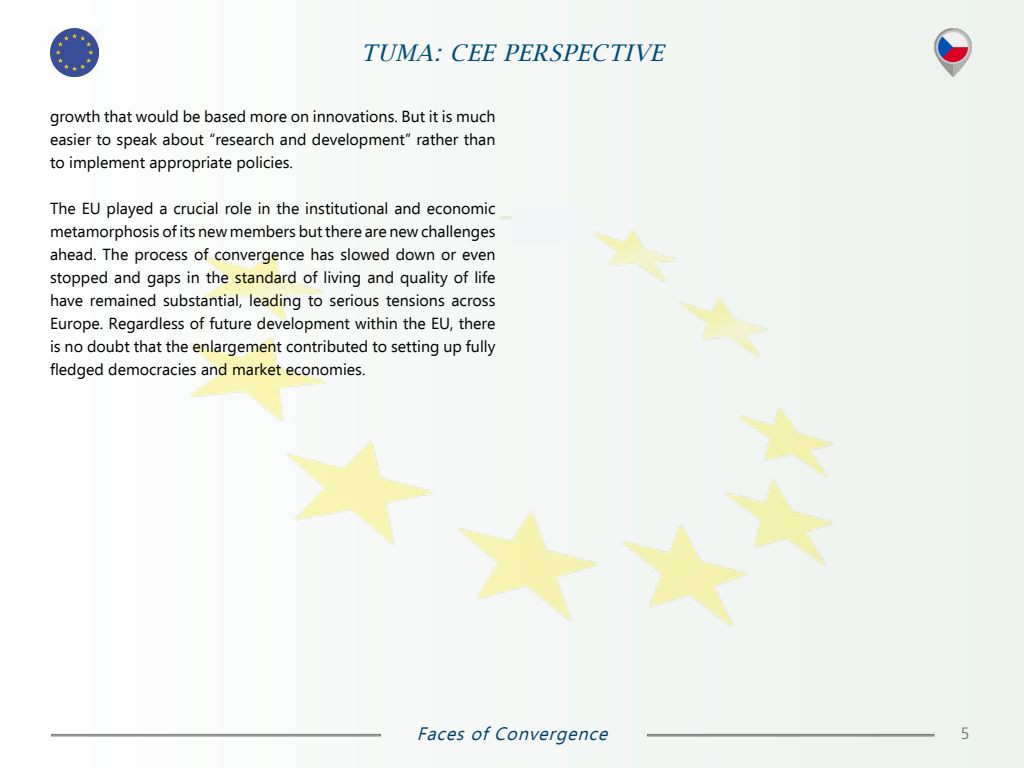
<style>
.page{position:relative;width:1024px;height:768px;background:#f4f8f5}
.page>*{position:absolute;margin:0;border:0;box-sizing:border-box;transform-origin:0 0}
.t1{font:italic 23px "Lucida Bright";color:#004d77}
.t2{font:italic 18px "Ebrima";color:#00416b}
.t3{font:16px/23px "Ebrima";color:#000;text-align:justify}
.t4{font:16px "Ebrima";color:#757779}
</style>
<div class="page">
<img style="left:191px;top:216px;width:642px;height:411px">
<img style="left:50px;top:28px;width:49px;height:48px">
<img style="left:934px;top:28px;width:38px;height:48px">
<div style="left:318px;top:206px;width:26px;height:23px;background:#f8fbf8"></div>
<div style="left:512px;top:207px;width:74px;height:35px;background:#f2f6f6"></div>
<h1 class="t1" style="left:361px;top:40px;width:311px">TUMA: CEE PERSPECTIVE</h1>
<p class="t3" style="left:50px;top:105px;width:447px">growth that would be based more on innovations. But it is much easier to speak about “research and development” rather than to implement appropriate policies.</p>
<p class="t3" style="left:50px;top:197px;width:447px">The EU played a crucial role in the institutional and economic metamorphosis of its new members but there are new challenges ahead. The process of convergence has slowed down or even stopped and gaps in the standard of living and quality of life have remained substantial, leading to serious tensions across Europe. Regardless of future development within the EU, there is no doubt that the enlargement contributed to setting up fully fledged democracies and market economies.</p>
<p class="t2" style="left:417px;top:721px;width:199px">FacesofConvergence</p>
<p class="t4" style="left:961px;top:722px;width:10px">5</p>
</div>
